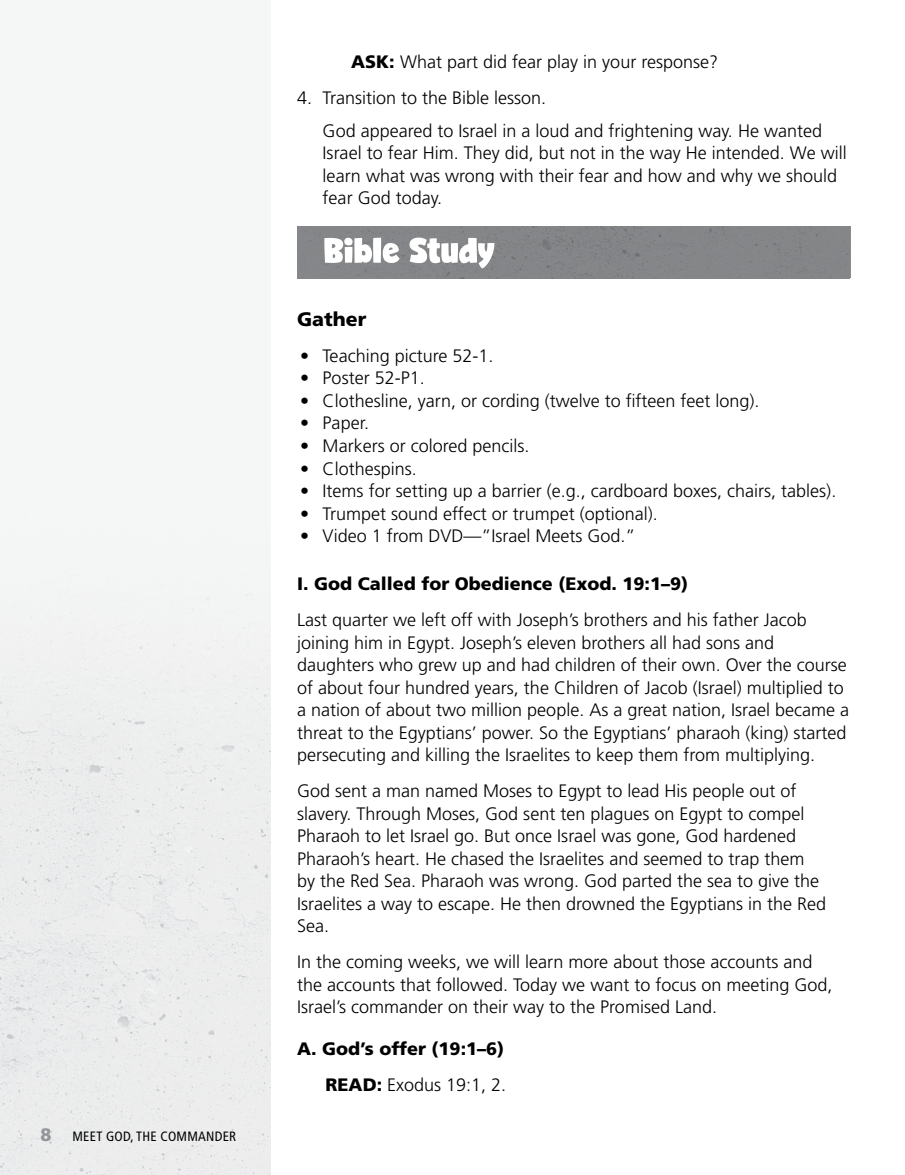
<style>
.page{position:relative;width:905px;height:1175px;background:#fff}
.page>*{position:absolute;margin:0;border:0;box-sizing:border-box;transform-origin:0 0}
.t1{font:900 19.5px "Frutiger LT Std";color:#000}
.t2{font:300 18px/22.5px "Frutiger LT Std";color:#000}
.t3{font:900 18px/36px "Frutiger LT Std";color:#000;text-align:right}
.t4{font:900 18px "Frutiger LT Std";color:#939598}
.t5{font:condensed 13.5px "Frutiger LT Std";letter-spacing:.02em;color:#000}
.s1{font-weight:900}
.s2{font-weight:300}
</style>
<div class="page">
<img style="left:0;top:497px;width:270px;height:677px">
<div style="left:297px;top:226px;width:552px;height:52px;background:#848688"></div>
<hr style="left:849px;top:226px;width:2px;height:52px;background:#8a8c8f">
<svg style="left:324px;top:237px;width:170px;height:31px"></svg>
<p class="t4" style="left:40px;top:1124px;width:13px">8</p>
<p class="t5" style="left:72px;top:1128px;width:165px">MEET GOD, THE COMMANDER</p>
<p class="t2" style="left:351px;top:50px;width:368px"><span class="s1">ASK:</span> What part did fear play in your response?</p>
<p class="t2" style="left:323px;top:81px;width:501px;line-height:33.3px;text-indent:-26px">4. Transition to the Bible lesson.<br>God appeared to Israel in a loud and frightening way. He wanted</p>
<p class="t2" style="left:323px;top:142px;width:525px">Israel to fear Him. They did, but not in the way He intended. We will learn what was wrong with their fear and how and why we should fear God today.</p>
<p class="t1" style="left:297px;top:307px;width:71px">Gather</p>
<p class="t2" style="left:300px;top:345px;width:195px">• Teaching picture 52-1.</p>
<p class="t2" style="left:300px;top:367px;width:126px">• Poster 52-P1.</p>
<p class="t2" style="left:300px;top:390px;width:461px">• Clothesline, yarn, or cording (twelve to fifteen feet long).</p>
<p class="t2" style="left:300px;top:412px;width:70px">• Paper.</p>
<p class="t2" style="left:300px;top:435px;width:231px">• Markers or colored pencils.</p>
<p class="t2" style="left:300px;top:457px;width:118px">• Clothespins.</p>
<p class="t2" style="left:300px;top:480px;width:537px">• Items for setting up a barrier (e.g., cardboard boxes, chairs, tables).</p>
<p class="t2" style="left:300px;top:502px;width:359px">• Trumpet sound effect or trumpet (optional).</p>
<p class="t2" style="left:300px;top:525px;width:337px">• Video 1 from DVD—”Israel Meets God.”</p>
<p class="t3" style="left:297px;top:565px;width:392px">I. God Called for Obedience (Exod. 19:1–9)</p>
<p class="t2" style="left:297px;top:609px;width:553px">Last quarter we left off with Joseph’s brothers and his father Jacob joining him in Egypt. Joseph’s eleven brothers all had sons and daughters who grew up and had children of their own. Over the course of about four hundred years, the Children of Jacob (Israel) multiplied to a nation of about two million people. As a great nation, Israel became a threat to the Egyptians’ power. So the Egyptians’ pharaoh (king) started persecuting and killing the Israelites to keep them from multiplying.</p>
<p class="t2" style="left:297px;top:780px;width:530px">God sent a man named Moses to Egypt to lead His people out of slavery. Through Moses, God sent ten plagues on Egypt to compel Pharaoh to let Israel go. But once Israel was gone, God hardened Pharaoh’s heart. He chased the Israelites and seemed to trap them by the Red Sea. Pharaoh was wrong. God parted the sea to give the Israelites a way to escape. He then drowned the Egyptians in the Red Sea.</p>
<p class="t2" style="left:297px;top:951px;width:537px">In the coming weeks, we will learn more about those accounts and the accounts that followed. Today we want to focus on meeting God,<br>Israel’s commander on their way to the Promised Land.</p>
<p class="t3" style="left:297px;top:1030px;width:211px">A. God’s offer (19:1–6)<br>READ: <span class="s2">Exodus 19:1, 2.</span></p>
</div>
